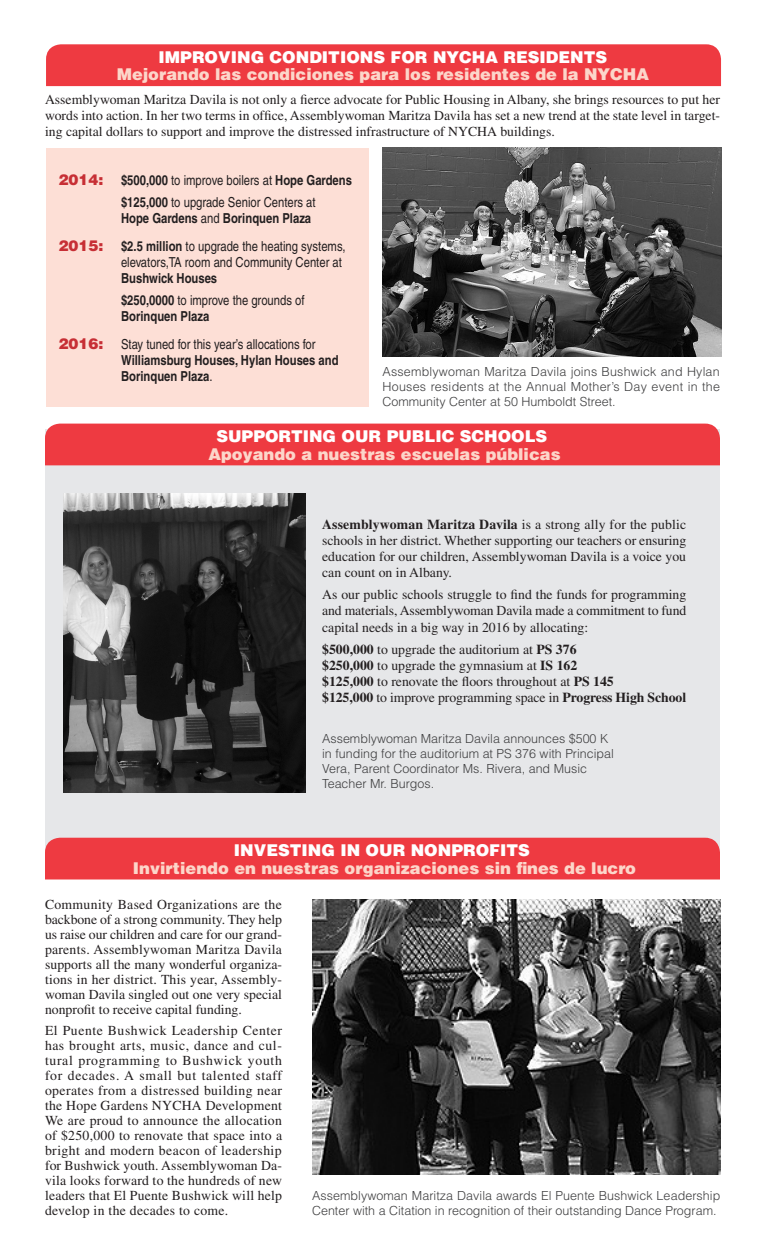
<style>
.page{position:relative;width:765px;height:1260px;background:#fff}
.page>*{position:absolute;margin:0;border:0;box-sizing:border-box;transform-origin:0 0}
.Caption_Spanish{font:900 16.25px/17.5px "Helvetica";color:#fcd6ca;text-align:center}
.Caption_Spanish-2{font:13.75px/15px "Times";color:#231f20;text-align:justify}
.Caption_Spanish-3{font:700 condensed 13.75px/16.2px "Helvetica";color:#231f20}
.Caption_Spanish-4{font:condensed 13.75px/16.2px "Helvetica";color:#231f20}
.Caption_Spanish-5{font:300 12.5px/15px "Helvetica";color:#3e3e3f}
.s1{color:#fff}
.s2{font-weight:900;font-stretch:normal;font-size:15px;color:#c72f35}
.s3{font-weight:400}
.s4{font-weight:700}
</style>
<div class="page">
<div style="left:45px;top:429px;width:675px;height:442px;background:#e6e7e9"></div>
<div style="left:45px;top:424px;width:675px;height:41px;background:#ee3a41"></div>
<div style="left:45px;top:838px;width:675px;height:42px;background:#ee3a41"></div>
<div style="left:46px;top:44px;width:675px;height:42px;background:#ee3a41"></div>
<div style="left:46px;top:148px;width:323px;height:259px;background:#fddfd6"></div>
<img style="left:382px;top:148px;width:339px;height:208px">
<img style="left:63px;top:494px;width:243px;height:299px">
<img style="left:312px;top:900px;width:409px;height:275px">
<p class="Caption_Spanish" style="left:117px;top:48px;width:534px"><span class="s1">IMPROVING CONDITIONS FOR NYCHA RESIDENTS<br></span>Mejorando las condiciones para los residentes de la NYCHA</p>
<p class="Caption_Spanish-2" style="left:45px;top:91px;width:677px;line-height:16.2px">Assemblywoman Maritza Davila is not only a fierce advocate for Public Housing in Albany, she brings resources to put her words into action. In her two terms in office, Assemblywoman Maritza Davila has set a new trend at the state level in target&shy;ing capital dollars to support and improve the distressed infrastructure of NYCHA buildings.</p>
<p class="Caption_Spanish-3" style="left:59px;top:172px;width:295px"><span class="s2">2014:</span> $500,000 <span class="s3">to improve boilers at</span> Hope Gardens</p>
<p class="Caption_Spanish-3" style="left:121px;top:194px;width:196px">$125,000 <span class="s3">to upgrade Senior Centers at<br></span>Hope Gardens <span class="s3">and</span> Borinquen Plaza</p>
<p class="Caption_Spanish-4" style="left:121px;top:238px;width:226px;text-indent:-62px"><span class="s2">2015:</span> <span class="s4">$2.5 million</span> to upgrade the heating systems, elevators,TA room and Community Center at<br><span class="s4">Bushwick Houses</span></p>
<p class="Caption_Spanish-3" style="left:121px;top:292px;width:185px">$250,0000 <span class="s3">to improve the grounds of<br></span>Borinquen Plaza</p>
<p class="Caption_Spanish-3" style="left:121px;top:336px;width:219px;text-indent:-62px"><span class="s2">2016:</span> <span class="s3">Stay tuned for this year’s allocations for<br></span>Williamsburg Houses, Hylan Houses and<br>Borinquen Plaza<span class="s3">.</span></p>
<p class="Caption_Spanish-5" style="left:382px;top:363px;width:339px;text-align:justify">Assemblywoman Maritza Davila joins Bushwick and Hylan Houses residents at the Annual Mother’s Day event in the Community Center at 50 Humboldt Street.</p>
<p class="Caption_Spanish" style="left:209px;top:427px;width:354px"><span class="s1">SUPPORTING OUR PUBLIC SCHOOLS<br></span>Apoyando a nuestras escuelas públicas</p>
<p class="Caption_Spanish-2" style="left:322px;top:516px;width:366px;line-height:16.2px"><span class="s4">Assemblywoman Maritza Davila</span> is a strong ally for the public schools in her district. Whether supporting our teachers or ensuring education for our children, Assemblywoman Davila is a voice you can count on in Albany.</p>
<p class="Caption_Spanish-2" style="left:322px;top:586px;width:366px;line-height:16.2px">As our public schools struggle to find the funds for programming and materials, Assemblywoman Davila made a commitment to fund capital needs in a big way in 2016 by allocating:</p>
<p class="Caption_Spanish-2" style="left:322px;top:641px;width:256px"><span class="s4">$500,000</span> to upgrade the auditorium at <span class="s4">PS 376</span></p>
<p class="Caption_Spanish-2" style="left:322px;top:658px;width:257px"><span class="s4">$250,000</span> to upgrade the gymnasium at <span class="s4">IS 162</span></p>
<p class="Caption_Spanish-2" style="left:322px;top:674px;width:293px"><span class="s4">$125,000</span> to renovate the floors throughout at <span class="s4">PS 145</span></p>
<p class="Caption_Spanish-2" style="left:322px;top:690px;width:366px"><span class="s4">$125,000</span> to improve programming space in <span class="s4">Progress High School</span></p>
<p class="Caption_Spanish-5" style="left:322px;top:731px;width:293px">Assemblywoman Maritza Davila announces $500 K in funding for the auditorium at PS 376 with Principal Vera, Parent Coordinator Ms. Rivera, and Music Teacher Mr. Burgos.</p>
<p class="Caption_Spanish" style="left:133px;top:841px;width:505px"><span class="s1">INVESTING IN OUR NONPROFITS<br></span>Invirtiendo en nuestras organizaciones sin fines de lucro</p>
<p class="Caption_Spanish-2" style="left:45px;top:897px;width:239px">Community Based Organizations are the backbone of a strong community. They help us raise our children and care for our grand&shy;parents. Assemblywoman Maritza Davila supports all the many wonderful organiza&shy;tions in her district. This year, Assembly&shy;woman Davila singled out one very special nonprofit to receive capital funding.</p>
<p class="Caption_Spanish-2" style="left:45px;top:1022px;width:239px">El Puente Bushwick Leadership Center has brought arts, music, dance and cul&shy;tural programming to Bushwick youth for decades. A small but talented staff operates from a distressed building near the Hope Gardens NYCHA Development We are proud to announce the allocation of $250,000 to renovate that space into a bright and modern beacon of leadership for Bushwick youth. Assemblywoman Da&shy;vila looks forward to the hundreds of new leaders that El Puente Bushwick will help develop in the decades to come.</p>
<p class="Caption_Spanish-5" style="left:312px;top:1188px;width:410px">Assemblywoman Maritza Davila awards El Puente Bushwick Leadership<br>Center with a Citation in recognition of their outstanding Dance Program.</p>
</div>
